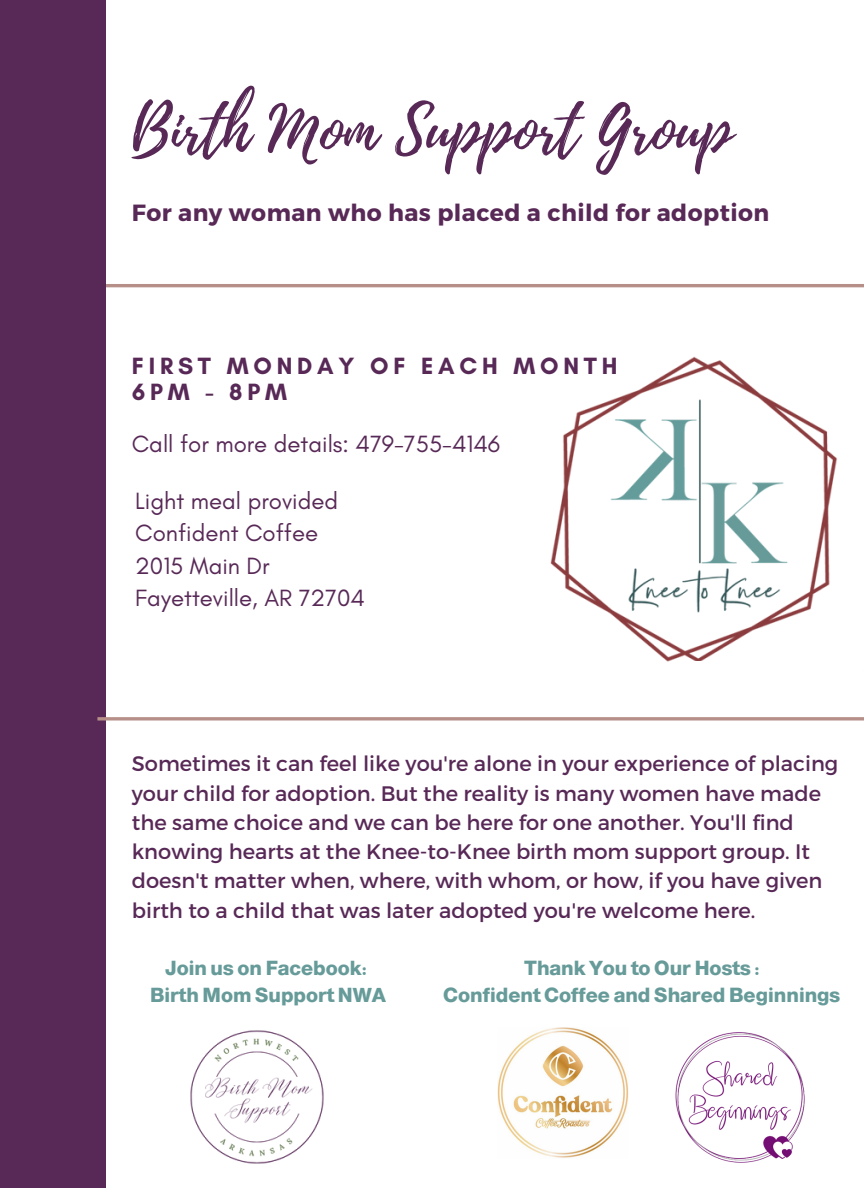
<style>
.page{position:relative;width:864px;height:1188px;background:#fff}
.page>*{position:absolute;margin:0;border:0;box-sizing:border-box;transform-origin:0 0}
.t1{font:62.4px "Playlist Script";color:#582957}
.t2{font:24px/32.7px "Glacial Indifference";color:#582957}
.t3{font:700 24px/25.8px "Glacial Indifference";letter-spacing:.2em;color:#582957}
.t4{font:700 23.4px "Montserrat";letter-spacing:.02em;color:#582957}
.t5{font:21px/29.2px "Montserrat";color:#582957}
.t6{font:800 19.95px/26.5px "Almarai";color:#669b99;text-align:center}
.t7{font:800 19.8px/26.4px "Almarai";color:#669b99;text-align:center}
</style>
<div class="page">
<hr style="left:69px;top:284px;width:795px;height:3px;background:#b69088">
<div style="left:0;top:0;width:105px;height:1188px;background:#582957"></div>
<img style="left:628px;top:1032px;width:177px;height:131px">
<img style="left:190px;top:1030px;width:134px;height:134px">
<img style="left:498px;top:1028px;width:130px;height:130px">
<img style="left:550px;top:356px;width:288px;height:303px">
<div style="left:772px;top:637px;width:75px;height:109px;background:#fff"></div>
<svg style="left:97px;top:717px;width:767px;height:4px;background:#c0a099"></svg>
<h1 class="t1" style="left:131px;top:86px;width:603px">Birth Mom Support Group</h1>
<p class="t4" style="left:132px;top:197px;width:639px">For any woman who has placed a child for adoption</p>
<p class="t3" style="left:132px;top:353px;width:487px">FIRST MONDAY OF EACH MONTH<br>6PM - 8PM</p>
<p class="t2" style="left:132px;top:428px;width:370px">Call for more details: 479-755-4146</p>
<p class="t2" style="left:135px;top:484px;width:231px">Light meal provided<br>Confident Coffee<br>2015 Main Dr<br>Fayetteville, AR 72704</p>
<p class="t5" style="left:132px;top:748px;width:708px">Sometimes it can feel like you're alone in your experience of placing your child for adoption. But the reality is many women have made the same choice and we can be here for one another. You'll find knowing hearts at the Knee-to-Knee birth mom support group. It doesn't matter when, where, with whom, or how, if you have given birth to a child that was later adopted you're welcome here.</p>
<p class="t7" style="left:150px;top:955px;width:238px">Join us on Facebook:<br>Birth Mom Support NWA</p>
<p class="t6" style="left:443px;top:955px;width:399px">Thank You to Our Hosts :<br>Confident Coffee and Shared Beginnings</p>
</div>
